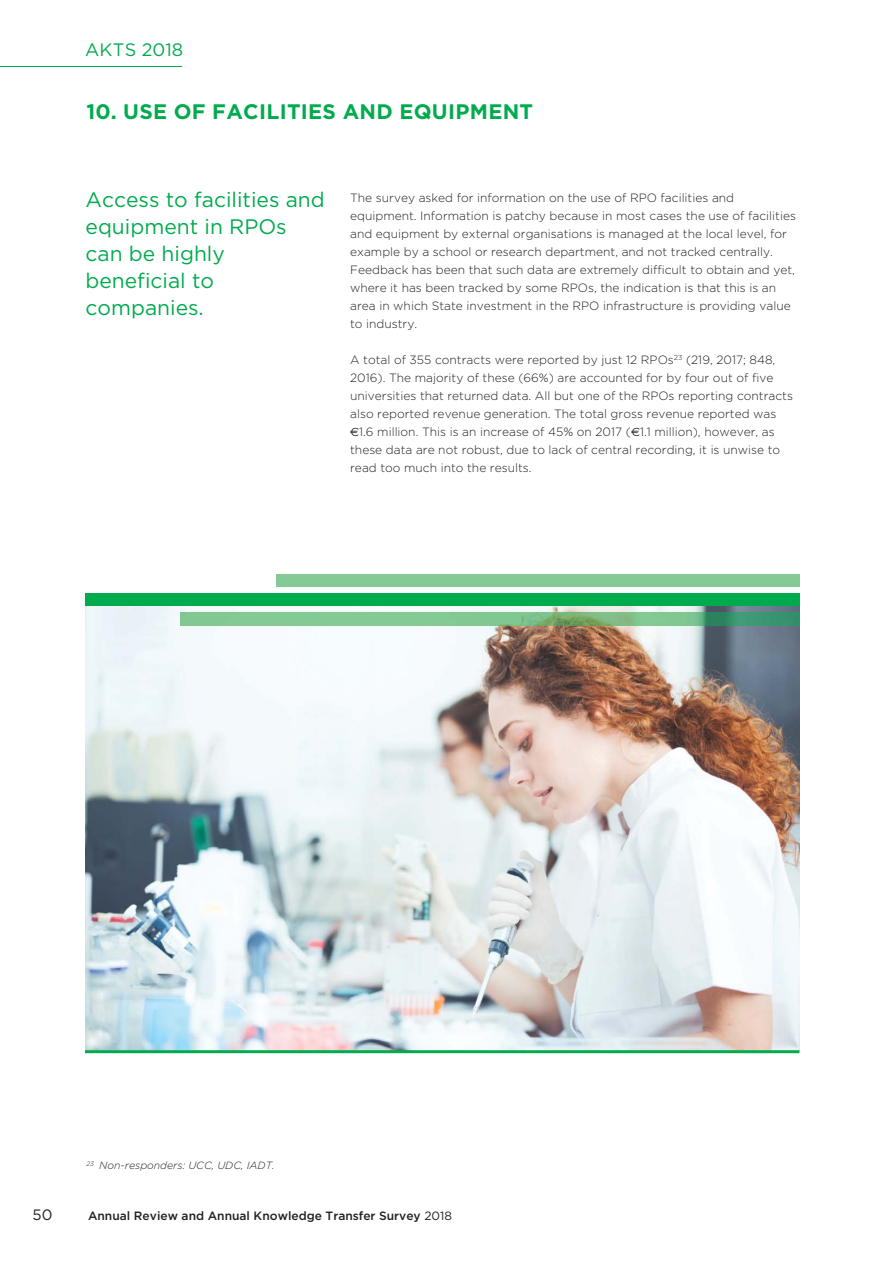
<style>
.page{position:relative;width:893px;height:1263px;background:#fff}
.page>*{position:absolute;margin:0;border:0;box-sizing:border-box;transform-origin:0 0}
.t1{font:21px/27px "Gotham";color:#00ab4e}
.t2{font:700 21px "Gotham";letter-spacing:.015em;color:#00ab4e}
.t3{font:18px "Gotham";letter-spacing:.005em;color:#00ab4e}
.t4{font:15px "Gotham";color:#231f20}
.t5{font:300 12px/18px "Gotham";color:#231f20}
.t6{font:500 12px "Gotham";color:#231f20}
.t7{font:italic 300 10.5px "Gotham";color:#231f20}
.s1{font-family:"Euro Sans";font-weight:400}
.s2{font-weight:400}
</style>
<div class="page">
<hr style="left:0;top:66px;width:182px;height:1px;background:#00ab4e">
<img style="left:85px;top:606px;width:714px;height:444px">
<div style="left:85px;top:593px;width:714px;height:13px;background:#00ab4e"></div>
<div style="left:276px;top:574px;width:523px;height:13px;background:#85ca94"></div>
<img style="left:180px;top:612px;width:619px;height:13px">
<hr style="left:85px;top:1050px;width:714px;height:3px;background:#00ab4e">
<h2 class="t3" style="left:85px;top:43px;width:100px">AKTS 2018</h2>
<h1 class="t2" style="left:87px;top:104px;width:448px">10. USE OF FACILITIES AND EQUIPMENT</h1>
<h1 class="t1" style="left:86px;top:188px;width:241px">Access to facilities and equipment in RPOs can be highly beneficial to companies.</h1>
<p class="t5" style="left:350px;top:189px;width:447px">The survey asked for information on the use of RPO facilities and equipment. Information is patchy because in most cases the use of facilities and equipment by external organisations is managed at the local level, for example by a school or research department, and not tracked centrally.<br>Feedback has been that such data are extremely difficult to obtain and yet, where it has been tracked by some RPOs, the indication is that this is an area in which State investment in the RPO infrastructure is providing value to industry.</p>
<p class="t5" style="left:350px;top:351px;width:444px">A total of 355 contracts were reported by just 12 RPOs<sup>23</sup> (219, 2017; 848, 2016). The majority of these (66%) are accounted for by four out of five universities that returned data. All but one of the RPOs reporting contracts also reported revenue generation. The total gross revenue reported was <span class="s1">€</span>1.6 million. This is an increase of 45% on 2017 (<span class="s1">€</span>1.1 million), however, as these data are not robust, due to lack of central recording, it is unwise to read too much into the results.</p>
<p class="t7" style="left:87px;top:1161px;width:189px"><sup>23</sup> Non-responders: UCC, UDC, IADT.</p>
<p class="t4" style="left:33px;top:1209px;width:21px">50</p>
<p class="t6" style="left:88px;top:1212px;width:365px">Annual Review and Annual Knowledge Transfer Survey <span class="s2">2018</span></p>
</div>
